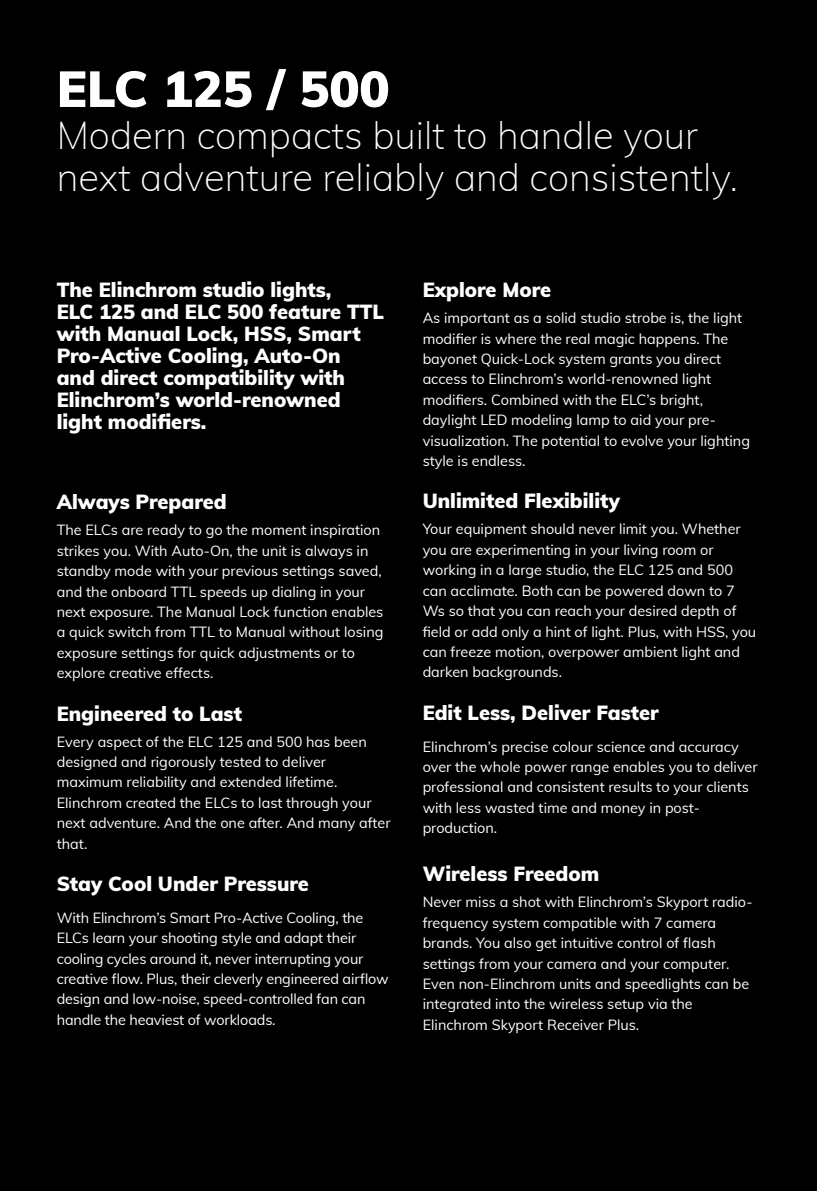
<style>
.page{position:relative;width:817px;height:1191px;background:#fff}
.page>*{position:absolute;margin:0;border:0;box-sizing:border-box;transform-origin:0 0}
.t1{font:900 50px "Muli";color:#fff}
.t2{font:200 38px/42px "Muli";color:#fff}
.t3{font:900 20px/22px "Muli";color:#fff}
.t4{font:14.4px/20.4px "Muli";color:#fff}
</style>
<div class="page">
<div style="left:0;top:0;width:816px;height:1191px;background:#000"></div>
<h1 class="t1" style="left:57px;top:57px;width:334px">ELC 125 / 500</h1>
<h2 class="t2" style="left:57px;top:114px;width:682px">Modern compacts built to handle your next adventure reliably and consistently.</h2>
<h3 class="t3" style="left:57px;top:278px;width:329px">The Elinchrom studio lights,<br>ELC 125 and ELC 500 feature TTL with Manual Lock, HSS, Smart<br>Pro-Active Cooling, Auto-On<br>and direct compatibility with<br>Elinchrom’s world-renowned light modifiers.</h3>
<h3 class="t3" style="left:57px;top:490px;width:171px">Always Prepared</h3>
<p class="t4" style="left:57px;top:519px;width:328px">The ELCs are ready to go the moment inspiration strikes you. With Auto-On, the unit is always in standby mode with your previous settings saved, and the onboard TTL speeds up dialing in your next exposure. The Manual Lock function enables a quick switch from TTL to Manual without losing exposure settings for quick adjustments or to explore creative effects.</p>
<h3 class="t3" style="left:57px;top:702px;width:187px">Engineered to Last</h3>
<p class="t4" style="left:57px;top:731px;width:335px">Every aspect of the ELC 125 and 500 has been designed and rigorously tested to deliver maximum reliability and extended lifetime.<br>Elinchrom created the ELCs to last through your next adventure. And the one after. And many after that.</p>
<h3 class="t3" style="left:57px;top:872px;width:254px">Stay Cool Under Pressure</h3>
<p class="t4" style="left:57px;top:907px;width:333px">With Elinchrom’s Smart Pro-Active Cooling, the ELCs learn your shooting style and adapt their cooling cycles around it, never interrupting your creative flow. Plus, their cleverly engineered airflow design and low-noise, speed-controlled fan can handle the heaviest of workloads.</p>
<h3 class="t3" style="left:422px;top:278px;width:130px">Explore More</h3>
<p class="t4" style="left:422px;top:307px;width:329px">As important as a solid studio strobe is, the light modifier is where the real magic happens. The bayonet Quick-Lock system grants you direct access to Elinchrom’s world-renowned light modifiers. Combined with the ELC’s bright, daylight LED modeling lamp to aid your pre&shy;visualization. The potential to evolve your lighting style is endless.</p>
<h3 class="t3" style="left:422px;top:490px;width:199px">Unlimited Flexibility</h3>
<p class="t4" style="left:422px;top:519px;width:335px">Your equipment should never limit you. Whether you are experimenting in your living room or working in a large studio, the ELC 125 and 500 can acclimate. Both can be powered down to 7<br>Ws so that you can reach your desired depth of field or add only a hint of light. Plus, with HSS, you can freeze motion, overpower ambient light and darken backgrounds.</p>
<h3 class="t3" style="left:422px;top:701px;width:237px">Edit Less, Deliver Faster</h3>
<p class="t4" style="left:422px;top:736px;width:336px">Elinchrom’s precise colour science and accuracy over the whole power range enables you to deliver professional and consistent results to your clients with less wasted time and money in post&shy;production.</p>
<h3 class="t3" style="left:422px;top:862px;width:178px">Wireless Freedom</h3>
<p class="t4" style="left:422px;top:891px;width:331px">Never miss a shot with Elinchrom’s Skyport radio&shy;frequency system compatible with 7 camera brands. You also get intuitive control of flash settings from your camera and your computer.<br>Even non-Elinchrom units and speedlights can be integrated into the wireless setup via the Elinchrom Skyport Receiver Plus.</p>
</div>
